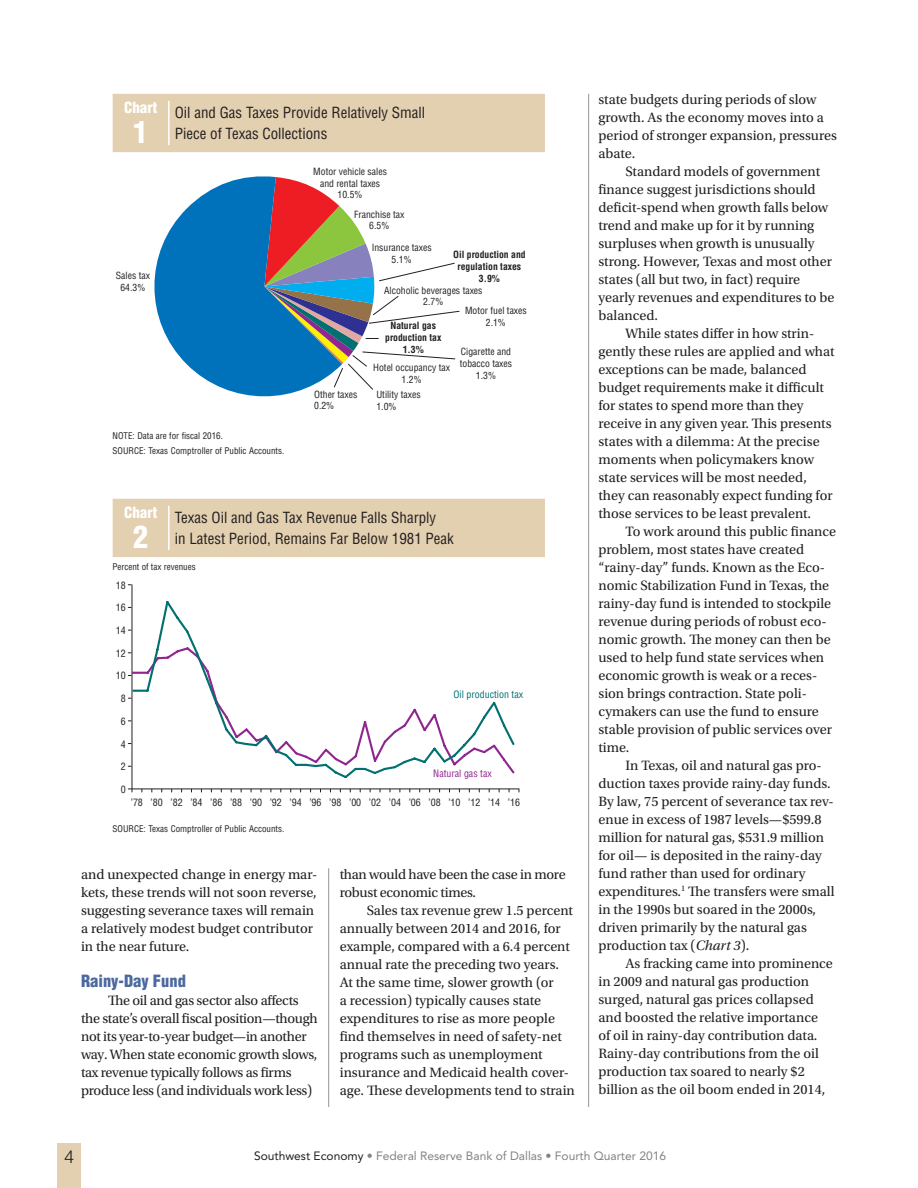
<style>
.page{position:relative;width:918px;height:1188px;background:#fff}
.page>*{position:absolute;margin:0;border:0;box-sizing:border-box;transform-origin:0 0}
.Chart{font:900 condensed 30px "Helvetica LT Std";color:#fff}
.pagenumber{font:300 18px "Helvetica LT Std";color:#231f20}
.ArticleSubhead{font:900 condensed 16.5px "Helvetica LT Std";color:#4b699e}
.ChartTitle{font:condensed 15px/21px "Helvetica LT Std";color:#231f20}
.Chart_word{font:900 condensed 15px "Helvetica LT Std";color:#fff}
.ArticleIndent-20{font:14.25px/18px "Utopia Std";color:#231f20}
.ArticleIndent-20-2{font:14.25px/18px "Utopia Std";letter-spacing:-.02em;color:#231f20}
.t1{font:12px "Avenir LT Std";color:#808285}
.t2{font:condensed 9.9px "Helvetica LT Std";color:#231f20}
.t3{font:condensed 9.9px "Helvetica LT Std";color:#007070}
.t4{font:condensed 9.9px "Helvetica LT Std";color:#90268f}
.t5{font:condensed 9.75px/11.6px "Helvetica LT Std";color:#231f20;text-align:center}
.t6{font:700 condensed 9.75px/11.6px "Helvetica LT Std";color:#231f20;text-align:center}
.Source{font:condensed 9px "Helvetica LT Std";color:#231f20}
.ChartAxis{font:condensed 9px "Helvetica LT Std";color:#231f20}
.s1{font-style:italic}
.s2{color:#231f20}
</style>
<div class="page">
<div style="left:57px;top:1144px;width:24px;height:44px;background:#e3d0b0"></div>
<hr style="left:328px;top:868px;width:1px;height:239px;background:#939598">
<hr style="left:588px;top:94px;width:1px;height:1013px;background:#939598">
<div style="left:113px;top:94px;width:432px;height:58px;background:#e3d0b0"></div>
<hr style="left:168px;top:101px;width:2px;height:44px;background:#fff">
<svg style="left:154px;top:176px;width:147px;height:221px;fill:#0072bc"></svg>
<svg style="left:264px;top:177px;width:196px;height:213px"></svg>
<div style="left:113px;top:499px;width:432px;height:58px;background:#e3d0b0"></div>
<hr style="left:168px;top:506px;width:2px;height:44px;background:#fff">
<hr style="left:132px;top:789px;width:387px;height:1px;background:#231f20">
<hr style="left:132px;top:585px;width:1px;height:204px;background:#231f20">
<svg style="left:132px;top:599px;width:383px;height:181px"></svg>
<p class="Chart_word" style="left:124px;top:98px;width:35px">Chart</p>
<p class="Chart" style="left:133px;top:113px;width:16px">1</p>
<p class="t5" style="left:116px;top:270px;width:36px">Sales tax<br>64.3%</p>
<p class="ChartTitle" style="left:175px;top:102px;width:252px">Oil and Gas Taxes Provide Relatively Small<br>Piece of Texas Collections</p>
<p class="t5" style="left:313px;top:166px;width:75px">Motor vehicle sales and rental taxes<br>10.5%</p>
<p class="t5" style="left:354px;top:208px;width:52px">Franchise tax<br>6.5%</p>
<p class="t5" style="left:372px;top:242px;width:61px">Insurance taxes<br>5.1%</p>
<p class="t6" style="left:453px;top:249px;width:74px">Oil production and regulation taxes<br>3.9%</p>
<p class="t5" style="left:384px;top:284px;width:100px">Alcoholic beverages taxes<br>2.7%</p>
<p class="t5" style="left:465px;top:305px;width:63px">Motor fuel taxes<br>2.1%</p>
<p class="t6" style="left:385px;top:320px;width:58px">Natural gas production tax<br>1.3%</p>
<p class="t5" style="left:460px;top:346px;width:54px">Cigarette and tobacco taxes<br>1.3%</p>
<p class="t5" style="left:373px;top:362px;width:78px">Hotel occupancy tax<br>1.2%</p>
<p class="t5" style="left:314px;top:388px;width:45px;text-align:left">Other taxes<br>0.2%</p>
<p class="t5" style="left:376px;top:389px;width:46px;text-align:left">Utility taxes<br>1.0%</p>
<p class="Source" style="left:113px;top:430px;width:112px">NOTE: Data are for fiscal 2016.</p>
<p class="Source" style="left:113px;top:445px;width:173px">SOURCE: Texas Comptroller of Public Accounts.</p>
<p class="Chart_word" style="left:124px;top:503px;width:35px">Chart</p>
<p class="Chart" style="left:133px;top:518px;width:16px">2</p>
<p class="ChartTitle" style="left:175px;top:507px;width:263px">Texas Oil and Gas Tax Revenue Falls Sharply</p>
<p class="ChartTitle" style="left:175px;top:528px;width:281px">in Latest Period, Remains Far Below 1981 Peak</p>
<p class="ChartAxis" style="left:113px;top:562px;width:85px">Percent of tax revenues</p>
<p class="t2" style="left:116px;top:579px;width:11px">18</p>
<p class="t2" style="left:116px;top:602px;width:11px">16</p>
<p class="t2" style="left:116px;top:624px;width:11px">14</p>
<p class="t2" style="left:116px;top:647px;width:11px">12</p>
<p class="t2" style="left:116px;top:670px;width:11px">10</p>
<p class="t2" style="left:121px;top:692px;width:6px">8</p>
<p class="t2" style="left:121px;top:715px;width:6px">6</p>
<p class="t2" style="left:121px;top:738px;width:6px">4</p>
<p class="t2" style="left:121px;top:760px;width:6px">2</p>
<p class="t2" style="left:121px;top:783px;width:6px">0</p>
<p class="t3" style="left:454px;top:688px;width:71px">Oil production tax</p>
<p class="t4" style="left:433px;top:767px;width:60px">Natural gas tax</p>
<p class="t2" style="left:131px;top:796px;width:391px">’78 ’80 ’82 ’84 ’86 ’88 ’90 ’92 ’94 ’96 ’98 ’00 ’02 ’04 ’06 ’08 ’10 ’12 ’14 ’16</p>
<p class="Source" style="left:113px;top:823px;width:173px">SOURCE: Texas Comptroller of Public Accounts.</p>
<p class="ArticleIndent-20" style="left:81px;top:865px;width:238px">and unexpected change in energy mar&shy;kets, these trends will not soon reverse, suggesting severance taxes will remain a relatively modest budget contributor in the near future.</p>
<p class="ArticleSubhead" style="left:81px;top:970px;width:106px">Rainy-Day Fund</p>
<p class="ArticleIndent-20-2" style="left:81px;top:991px;width:238px;text-indent:27px">The oil and gas sector also affects the state’s overall fiscal position—though not its year-to-year budget—in another way. When state economic growth slows, tax revenue typically follows as firms produce less (and individuals work less)</p>
<p class="ArticleIndent-20-2" style="left:340px;top:865px;width:227px">than would have been the case in more robust economic times.</p>
<p class="ArticleIndent-20" style="left:340px;top:901px;width:237px;text-indent:27px">Sales tax revenue grew 1.5 percent annually between 2014 and 2016, for example, compared with a 6.4 percent annual rate the preceding two years.<br>At the same time, slower growth (or<br>a recession) typically causes state expenditures to rise as more people find themselves in need of safety-net programs such as unemployment insurance and Medicaid health cover&shy;age. These developments tend to strain</p>
<p class="ArticleIndent-20" style="left:598px;top:91px;width:240px">state budgets during periods of slow growth. As the economy moves into a period of stronger expansion, pressures abate.</p>
<p class="ArticleIndent-20" style="left:598px;top:163px;width:238px;text-indent:27px">Standard models of government finance suggest jurisdictions should deficit-spend when growth falls below trend and make up for it by running surpluses when growth is unusually strong. However, Texas and most other states (all but two, in fact) require yearly revenues and expenditures to be balanced.</p>
<p class="ArticleIndent-20" style="left:598px;top:325px;width:238px;text-indent:27px">While states differ in how strin&shy;gently these rules are applied and what exceptions can be made, balanced budget requirements make it difficult for states to spend more than they receive in any given year. This presents states with a dilemma: At the precise moments when policymakers know state services will be most needed, they can reasonably expect funding for those services to be least prevalent.</p>
<p class="ArticleIndent-20" style="left:598px;top:523px;width:239px;text-indent:27px">To work around this public finance problem, most states have created “rainy-day” funds. Known as the Eco&shy;nomic Stabilization Fund in Texas, the rainy-day fund is intended to stockpile revenue during periods of robust eco&shy;nomic growth. The money can then be used to help fund state services when economic growth is weak or a reces&shy;sion brings contraction. State poli&shy;cymakers can use the fund to ensure stable provision of public services over time.</p>
<p class="ArticleIndent-20" style="left:598px;top:757px;width:238px;text-indent:27px">In Texas, oil and natural gas pro&shy;duction taxes provide rainy-day funds.<br>By law, 75 percent of severance tax rev&shy;enue in excess of 1987 levels—$599.8 million for natural gas, $531.9 million for oil— is deposited in the rainy-day fund rather than used for ordinary expenditures.<sup>1</sup> The transfers were small in the 1990s but soared in the 2000s, driven primarily by the natural gas production tax (<span class="s1">Chart 3</span>).</p>
<p class="ArticleIndent-20" style="left:598px;top:955px;width:236px;text-indent:27px">As fracking came into prominence in 2009 and natural gas production surged, natural gas prices collapsed and boosted the relative importance of oil in rainy-day contribution data.<br>Rainy-day contributions from the oil production tax soared to nearly $2 billion as the oil boom ended in 2014,</p>
<p class="pagenumber" style="left:64px;top:1146px;width:12px">4</p>
<p class="t1" style="left:254px;top:1149px;width:414px"><span class="s2">Southwest Economy</span> • Federal Reserve Bank of Dallas • Fourth Quarter 2016</p>
</div>
